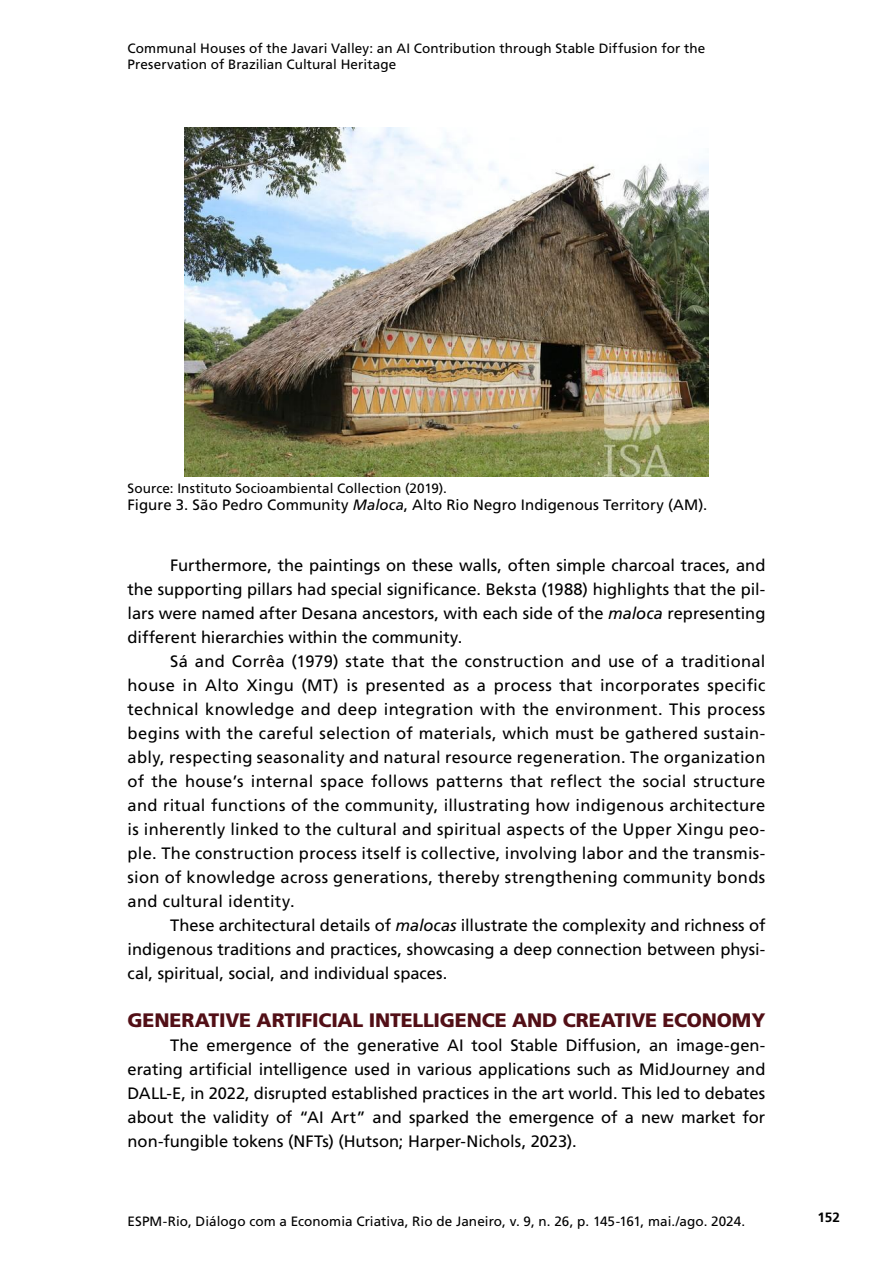
<style>
.page{position:relative;width:893px;height:1263px;background:#fff}
.page>*{position:absolute;margin:0;border:0;box-sizing:border-box;transform-origin:0 0}
.t1{font:900 19.5px "Frutiger LT Std";letter-spacing:-.005em;color:#520f16}
.t2{font:16.5px/24px "Frutiger LT Std";color:#000;text-align:justify}
.t3{font:15px "Frutiger LT Std";letter-spacing:.005em;color:#000}
.t4{font:13.5px/16.2px "Frutiger LT Std";letter-spacing:.005em;color:#000}
.t5{font:700 13.5px "Frutiger LT Std";color:#000}
.s1{font-style:italic}
</style>
<div class="page">
<img style="left:185px;top:128px;width:523px;height:348px">
<p class="t4" style="left:128px;top:40px;width:579px">Communal Houses of the Javari Valley: an AI Contribution through Stable Diffusion for the<br>Preservation of Brazilian Cultural Heritage</p>
<p class="t4" style="left:128px;top:480px;width:321px">Source: Instituto Socioambiental Collection (2019).</p>
<p class="t3" style="left:128px;top:496px;width:581px">Figure 3. São Pedro Community <span class="s1">Maloca</span>, Alto Rio Negro Indigenous Territory (AM).</p>
<p class="t2" style="left:128px;top:553px;width:639px;text-indent:43px">Furthermore, the paintings on these walls, often simple charcoal traces, and the supporting pillars had special significance. Beksta (1988) highlights that the pil&shy;lars were named after Desana ancestors, with each side of the <span class="s1">maloca</span> representing different hierarchies within the community.</p>
<p class="t2" style="left:128px;top:649px;width:639px;text-indent:43px">Sá and Corrêa (1979) state that the construction and use of a traditional house in Alto Xingu (MT) is presented as a process that incorporates specific technical knowledge and deep integration with the environment. This process begins with the careful selection of materials, which must be gathered sustain&shy;ably, respecting seasonality and natural resource regeneration. The organization of the house’s internal space follows patterns that reflect the social structure and ritual functions of the community, illustrating how indigenous architecture is inherently linked to the cultural and spiritual aspects of the Upper Xingu peo&shy;ple. The construction process itself is collective, involving labor and the transmis&shy;sion of knowledge across generations, thereby strengthening community bonds and cultural identity.</p>
<p class="t2" style="left:128px;top:913px;width:639px;text-indent:43px">These architectural details of <span class="s1">malocas</span> illustrate the complexity and richness of indigenous traditions and practices, showcasing a deep connection between physi&shy;cal, spiritual, social, and individual spaces.</p>
<p class="t1" style="left:128px;top:1008px;width:639px">GENERATIVE ARTIFICIAL INTELLIGENCE AND CREATIVE ECONOMY</p>
<p class="t2" style="left:128px;top:1033px;width:639px;text-indent:43px">The emergence of the generative AI tool Stable Diffusion, an image-gen&shy;erating artificial intelligence used in various applications such as MidJourney and DALL-E, in 2022, disrupted established practices in the art world. This led to debates about the validity of “AI Art” and sparked the emergence of a new market for non-fungible tokens (NFTs) (Hutson; Harper-Nichols, 2023).</p>
<p class="t4" style="left:128px;top:1213px;width:619px">ESPM-Rio, Diálogo com a Economia Criativa, Rio de Janeiro, v. 9, n. 26, p. 145-161, mai./ago. 2024.</p>
<p class="t5" style="left:818px;top:1209px;width:24px">152</p>
</div>
